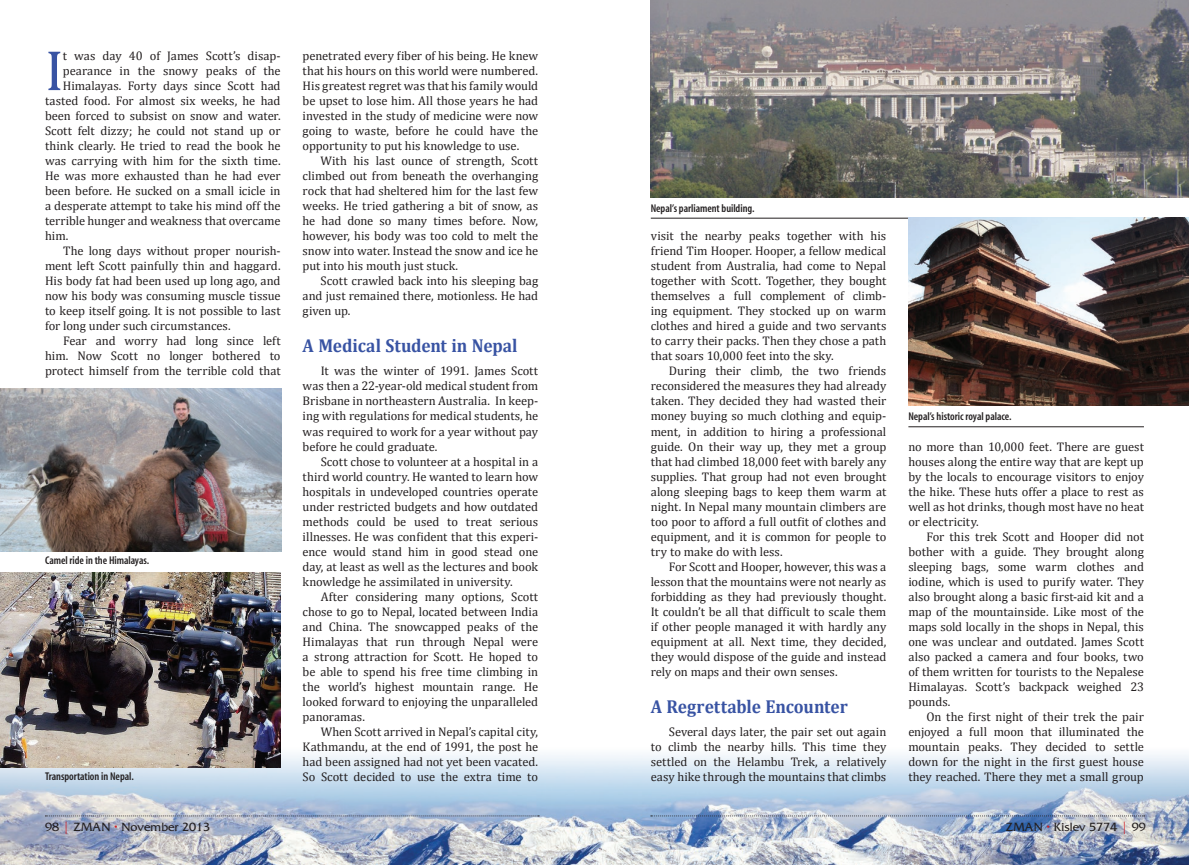
<style>
.page{position:relative;width:1189px;height:865px;background:#fff}
.page>*{position:absolute;margin:0;border:0;box-sizing:border-box;transform-origin:0 0}
.t1{font:57.5px "Cambria";color:#3853a3}
.t2{font:700 18.75px "Cambria";letter-spacing:-.01em;color:#3853a3;scale:.93 1}
.t3{font:12.5px/15px "Cambria";letter-spacing:-.005em;color:#231f20;text-align:justify}
.t4{font:12.5px "Friz Quadrata";color:#231f20}
.t5{font:600 condensed 11.25px "Myriad";letter-spacing:-.005em;color:#231f20}
.s1{color:#d1232a}
</style>
<div class="page">
<img style="left:0;top:700px;width:1188px;height:164px">
<img style="left:0;top:388px;width:281px;height:163px">
<img style="left:0;top:572px;width:280px;height:195px">
<img style="left:650px;top:0;width:538px;height:197px">
<hr style="left:650px;top:218px;width:538px;height:1px;background:#231f20">
<hr style="left:908px;top:426px;width:235px;height:1px;background:#231f20">
<img style="left:908px;top:217px;width:280px;height:188px">
<svg style="left:45px;top:815px;width:494px;height:1px"></svg>
<svg style="left:650px;top:815px;width:494px;height:1px"></svg>
<h1 class="t1" style="left:45px;top:37px;width:20px">I</h1>
<p class="t3" style="left:63px;top:48px;width:219px">t was day 40 of James Scott’s disap-</p>
<p class="t3" style="left:63px;top:63px;width:219px">pearance in the snowy peaks of the</p>
<p class="t3" style="left:63px;top:78px;width:219px">Himalayas. Forty days since Scott had</p>
<p class="t3" style="left:45px;top:93px;width:237px">tasted food. For almost six weeks, he had</p>
<p class="t3" style="left:45px;top:108px;width:237px">been forced to subsist on snow and water.</p>
<p class="t3" style="left:45px;top:123px;width:237px">Scott felt dizzy; he could not stand up or</p>
<p class="t3" style="left:45px;top:138px;width:237px">think clearly. He tried to read the book he</p>
<p class="t3" style="left:45px;top:153px;width:237px">was carrying with him for the sixth time.</p>
<p class="t3" style="left:45px;top:168px;width:237px">He was more exhausted than he had ever</p>
<p class="t3" style="left:45px;top:183px;width:237px">been before. He sucked on a small icicle in</p>
<p class="t3" style="left:45px;top:198px;width:237px">a desperate attempt to take his mind off the</p>
<p class="t3" style="left:45px;top:213px;width:237px">terrible hunger and weakness that overcame</p>
<p class="t3" style="left:45px;top:228px;width:25px">him.</p>
<p class="t3" style="left:63px;top:243px;width:219px">The long days without proper nourish-</p>
<p class="t3" style="left:45px;top:258px;width:237px">ment left Scott painfully thin and haggard.</p>
<p class="t3" style="left:45px;top:273px;width:237px">His body fat had been used up long ago, and</p>
<p class="t3" style="left:45px;top:288px;width:237px">now his body was consuming muscle tissue</p>
<p class="t3" style="left:45px;top:303px;width:237px">to keep itself going. It is not possible to last</p>
<p class="t3" style="left:45px;top:318px;width:187px">for long under such circumstances.</p>
<p class="t3" style="left:63px;top:333px;width:219px">Fear and worry had long since left</p>
<p class="t3" style="left:45px;top:348px;width:237px">him. Now Scott no longer bothered to</p>
<p class="t3" style="left:45px;top:363px;width:237px">protect himself from the terrible cold that</p>
<p class="t5" style="left:45px;top:554px;width:106px">Camel ride in the Himalayas.</p>
<p class="t5" style="left:45px;top:770px;width:90px">Transportation in Nepal.</p>
<p class="t3" style="left:302px;top:48px;width:237px">penetrated every fiber of his being. He knew that his hours on this world were numbered.<br>His greatest regret was that his family would be upset to lose him. All those years he had invested in the study of medicine were now going to waste, before he could have the opportunity to put his knowledge to use.</p>
<p class="t3" style="left:302px;top:153px;width:237px;text-indent:18px">With his last ounce of strength, Scott climbed out from beneath the overhanging rock that had sheltered him for the last few weeks. He tried gathering a bit of snow, as he had done so many times before. Now, however, his body was too cold to melt the snow into water. Instead the snow and ice he put into his mouth just stuck.</p>
<p class="t3" style="left:302px;top:273px;width:237px;text-indent:18px">Scott crawled back into his sleeping bag and just remained there, motionless. He had given up.</p>
<h2 class="t2" style="left:302px;top:334px;width:233px">A Medical Student in Nepal</h2>
<p class="t3" style="left:302px;top:363px;width:237px;text-indent:18px">It was the winter of 1991. James Scott was then a 22-year-old medical student from Brisbane in northeastern Australia. In keep&shy;ing with regulations for medical students, he was required to work for a year without pay before he could graduate.</p>
<p class="t3" style="left:302px;top:453px;width:237px;text-indent:18px">Scott chose to volunteer at a hospital in a third world country. He wanted to learn how hospitals in undeveloped countries operate under restricted budgets and how outdated methods could be used to treat serious illnesses. He was confident that this experi&shy;ence would stand him in good stead one day, at least as well as the lectures and book knowledge he assimilated in university.</p>
<p class="t3" style="left:302px;top:588px;width:237px;text-indent:18px">After considering many options, Scott chose to go to Nepal, located between India and China. The snowcapped peaks of the Himalayas that run through Nepal were a strong attraction for Scott. He hoped to be able to spend his free time climbing in the world’s highest mountain range. He looked forward to enjoying the unparalleled panoramas.</p>
<p class="t3" style="left:302px;top:723px;width:237px;text-indent:18px">When Scott arrived in Nepal’s capital city, Kathmandu, at the end of 1991, the post he had been assigned had not yet been vacated.<br>So Scott decided to use the extra time to</p>
<p class="t5" style="left:650px;top:202px;width:105px">Nepal’s parliament building.</p>
<p class="t3" style="left:650px;top:228px;width:237px">visit the nearby peaks together with his friend Tim Hooper. Hooper, a fellow medical student from Australia, had come to Nepal together with Scott. Together, they bought themselves a full complement of climb&shy;ing equipment. They stocked up on warm clothes and hired a guide and two servants to carry their packs. Then they chose a path that soars 10,000 feet into the sky.</p>
<p class="t3" style="left:650px;top:363px;width:237px;text-indent:18px">During their climb, the two friends reconsidered the measures they had already taken. They decided they had wasted their money buying so much clothing and equip&shy;ment, in addition to hiring a professional guide. On their way up, they met a group that had climbed 18,000 feet with barely any supplies. That group had not even brought along sleeping bags to keep them warm at night. In Nepal many mountain climbers are too poor to afford a full outfit of clothes and equipment, and it is common for people to try to make do with less.</p>
<p class="t3" style="left:650px;top:558px;width:237px;text-indent:18px">For Scott and Hooper, however, this was a lesson that the mountains were not nearly as forbidding as they had previously thought.<br>It couldn’t be all that difficult to scale them if other people managed it with hardly any equipment at all. Next time, they decided, they would dispose of the guide and instead rely on maps and their own senses.</p>
<h2 class="t2" style="left:650px;top:694px;width:213px">A Regrettable Encounter</h2>
<p class="t3" style="left:650px;top:723px;width:237px;text-indent:18px">Several days later, the pair set out again to climb the nearby hills. This time they settled on the Helambu Trek, a relatively easy hike through the mountains that climbs</p>
<p class="t5" style="left:908px;top:410px;width:104px">Nepal’s historic royal palace.</p>
<p class="t3" style="left:908px;top:438px;width:237px">no more than 10,000 feet. There are guest houses along the entire way that are kept up by the locals to encourage visitors to enjoy the hike. These huts offer a place to rest as well as hot drinks, though most have no heat or electricity.</p>
<p class="t3" style="left:908px;top:528px;width:237px;text-indent:18px">For this trek Scott and Hooper did not bother with a guide. They brought along sleeping bags, some warm clothes and iodine, which is used to purify water. They also brought along a basic first-aid kit and a map of the mountainside. Like most of the maps sold locally in the shops in Nepal, this one was unclear and outdated. James Scott also packed a camera and four books, two of them written for tourists to the Nepalese Himalayas. Scott’s backpack weighed 23 pounds.</p>
<p class="t3" style="left:908px;top:708px;width:237px;text-indent:18px">On the first night of their trek the pair enjoyed a full moon that illuminated the mountain peaks. They decided to settle down for the night in the first guest house they reached. There they met a small group</p>
<p class="t4" style="left:45px;top:819px;width:166px">98 <span class="s1">|</span> ZMAN <span class="s1">•</span> November 2013</p>
<p class="t4" style="left:1005px;top:819px;width:141px">ZMAN <span class="s1">•</span> Kislev 5774 <span class="s1">|</span> 99</p>
</div>
